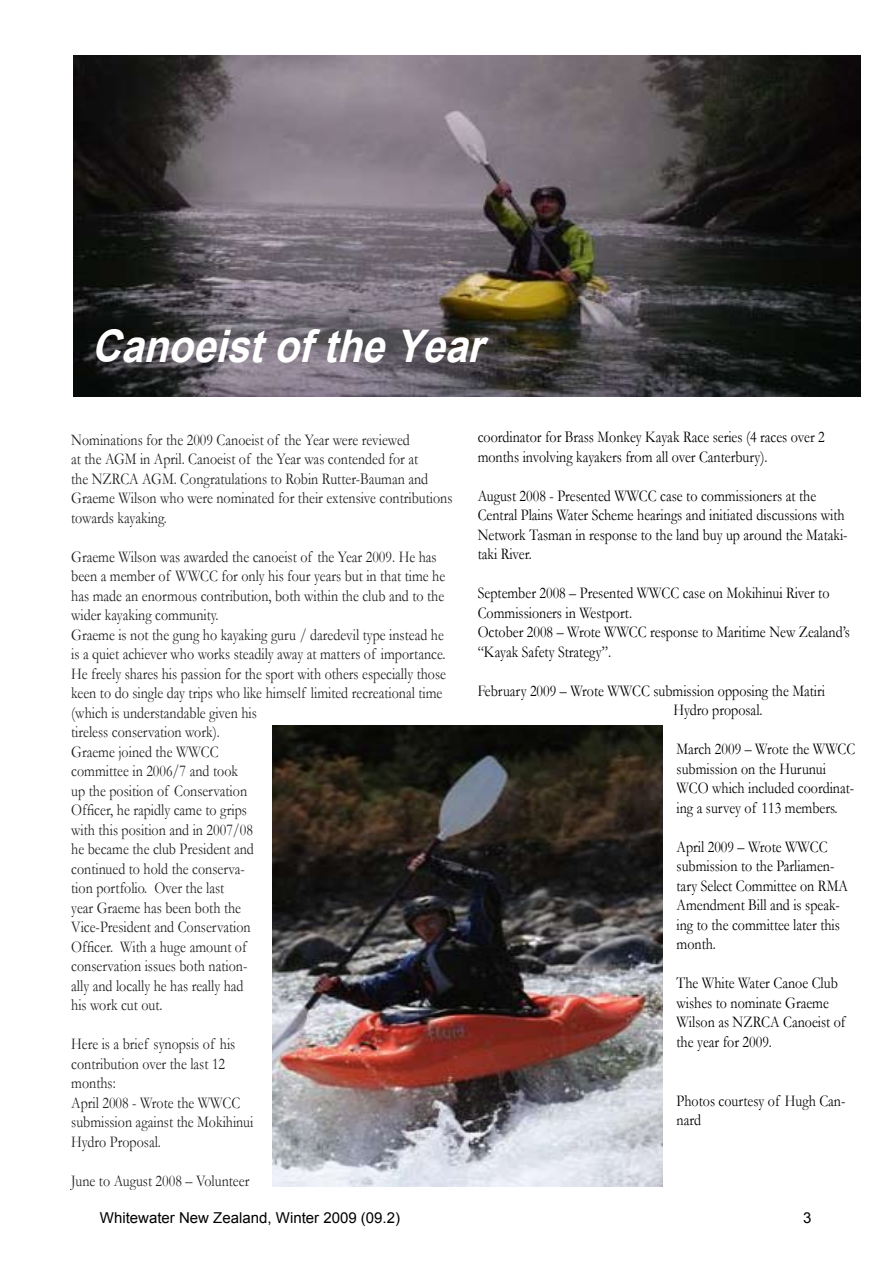
<style>
.page{position:relative;width:893px;height:1263px;background:#fff}
.page>*{position:absolute;margin:0;border:0;box-sizing:border-box;transform-origin:0 0}
.t1{font:italic 700 45px "Arial";color:#fff;scale:.9 1}
.t2{font:16.5px/19.5px "Garamond";color:#000;scale:.85 1}
.t3{font:15px "Arial";color:#000}
</style>
<div class="page">
<img style="left:272px;top:725px;width:390px;height:461px">
<img style="left:73px;top:55px;width:787px;height:341px">
<h1 class="t1" style="left:91px;top:316px;width:453px">CanoeistoftheYear</h1>
<p class="t2" style="left:71px;top:429px;width:450px">Nominations for the 2009 Canoeist of the Year were reviewed<br>at the AGM in April. Canoeist of the Year was contended for at<br>the NZRCA AGM. Congratulations to Robin Rutter-Bauman and Graeme Wilson who were nominated for their extensive contributions towards kayaking.</p>
<p class="t2" style="left:71px;top:546px;width:442px">Graeme Wilson was awarded the canoeist of the Year 2009. He has been a member of WWCC for only his four years but in that time he has made an enormous contribution, both within the club and to the wider kayaking community.<br>Graeme is not the gung ho kayaking guru / daredevil type instead he is a quiet achiever who works steadily away at matters of importance.<br>He freely shares his passion for the sport with others especially those keen to do single day trips who like himself limited recreational time (which is understandable given his<br>tireless conservation work).<br>Graeme joined the WWCC<br>committee in 2006/7 and took<br>up the position of Conservation<br>Officer, he rapidly came to grips<br>with this position and in 2007/08<br>he became the club President and<br>continued to hold the conserva-<br>tion portfolio. Over the last<br>year Graeme has been both the<br>Vice-President and Conservation<br>Officer. With a huge amount of<br>conservation issues both nation-<br>ally and locally he has really had<br>his work cut out.</p>
<p class="t2" style="left:71px;top:1034px;width:216px">Here is a brief synopsis of his contribution over the last 12 months:<br>April 2008 - Wrote the WWCC submission against the Mokihinui<br>Hydro Proposal.</p>
<p class="t2" style="left:71px;top:1170px;width:211px">June to August 2008 – Volunteer</p>
<p class="t3" style="left:100px;top:1208px;width:302px">Whitewater New Zealand, Winter 2009 (09.2)</p>
<p class="t2" style="left:478px;top:427px;width:410px">coordinator for Brass Monkey Kayak Race series (4 races over 2 months involving kayakers from all over Canterbury).</p>
<p class="t2" style="left:478px;top:486px;width:437px">August 2008 - Presented WWCC case to commissioners at the Central Plains Water Scheme hearings and initiated discussions with Network Tasman in response to the land buy up around the Mataki&shy;taki River.</p>
<p class="t2" style="left:478px;top:583px;width:439px">September 2008 – Presented WWCC case on Mokihinui River to Commissioners in Westport.<br>October 2008 – Wrote WWCC response to Maritime New Zealand’s “Kayak Safety Strategy”.</p>
<p class="t2" style="left:674px;top:681px;width:180px;text-indent:-196px">February 2009 – Wrote WWCC submission opposing the Matiri<br>Hydro proposal.</p>
<p class="t2" style="left:676px;top:739px;width:212px">March 2009 – Wrote the WWCC submission on the Hurunui<br>WCO which included coordinat&shy;ing a survey of 113 members.</p>
<p class="t2" style="left:676px;top:837px;width:203px">April 2009 – Wrote WWCC submission to the Parliamen&shy;tary Select Committee on RMA<br>Amendment Bill and is speak&shy;ing to the committee later this month.</p>
<p class="t2" style="left:676px;top:973px;width:200px">The White Water Canoe Club wishes to nominate Graeme<br>Wilson as NZRCA Canoeist of the year for 2009.</p>
<p class="t2" style="left:676px;top:1090px;width:200px">Photos courtesy of Hugh Can&shy;nard</p>
</div>
